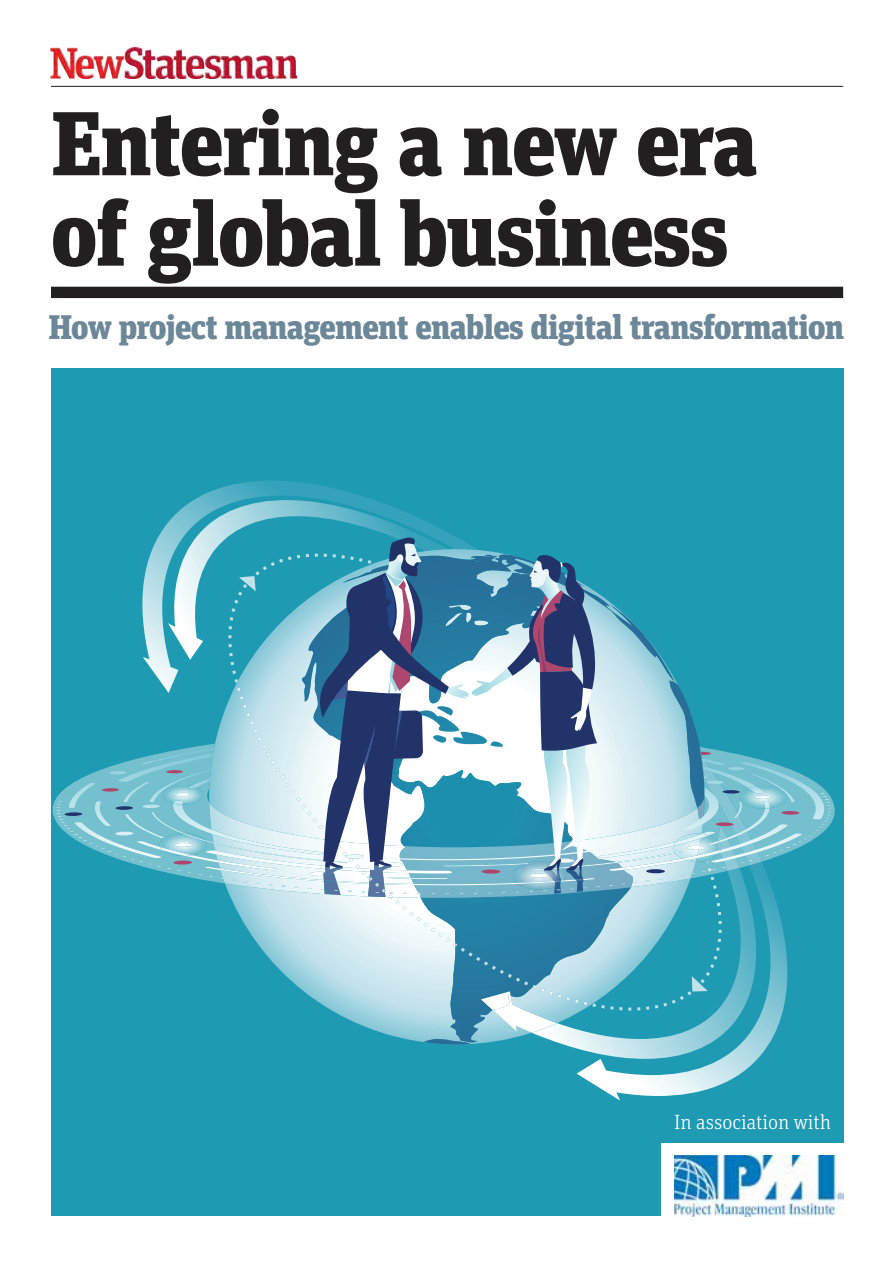
<style>
.page{position:relative;width:893px;height:1270px;background:#fff}
.page>*{position:absolute;margin:0;border:0;box-sizing:border-box;transform-origin:0 0}
.t1{font:900 90.3px/90.3px "Unit Slab Pro";letter-spacing:-.02em;color:#231f20}
.t2{font:900 33.95px "Unit Slab Pro";letter-spacing:-.025em;color:#6c8898}
.t3{font:300 20.65px "Unit Slab Pro";color:#fff}
</style>
<div class="page">
<div style="left:51px;top:368px;width:792px;height:847px;background:#1e9ab3"></div>
<svg style="left:194px;top:481px;width:564px;height:619px"></svg>
<svg style="left:57px;top:793px;width:774px;height:42px"></svg>
<svg style="left:69px;top:500px;width:756px;height:558px"></svg>
<img style="left:67px;top:47px;width:77px;height:32px">
<div style="left:51px;top:287px;width:792px;height:11px;background:#231f20"></div>
<hr style="left:51px;top:86px;width:792px;height:1px;background:#231f20">
<div style="left:661px;top:1142px;width:184px;height:90px;background:#fff"></div>
<img style="left:674px;top:1155px;width:169px;height:61px">
<h1 class="t1" style="left:51px;top:106px;width:708px">Entering a new era of global business</h1>
<p class="t2" style="left:48px;top:315px;width:797px">How project management enables digital transformation</p>
<p class="t3" style="left:674px;top:1109px;width:158px">In association with</p>
</div>
